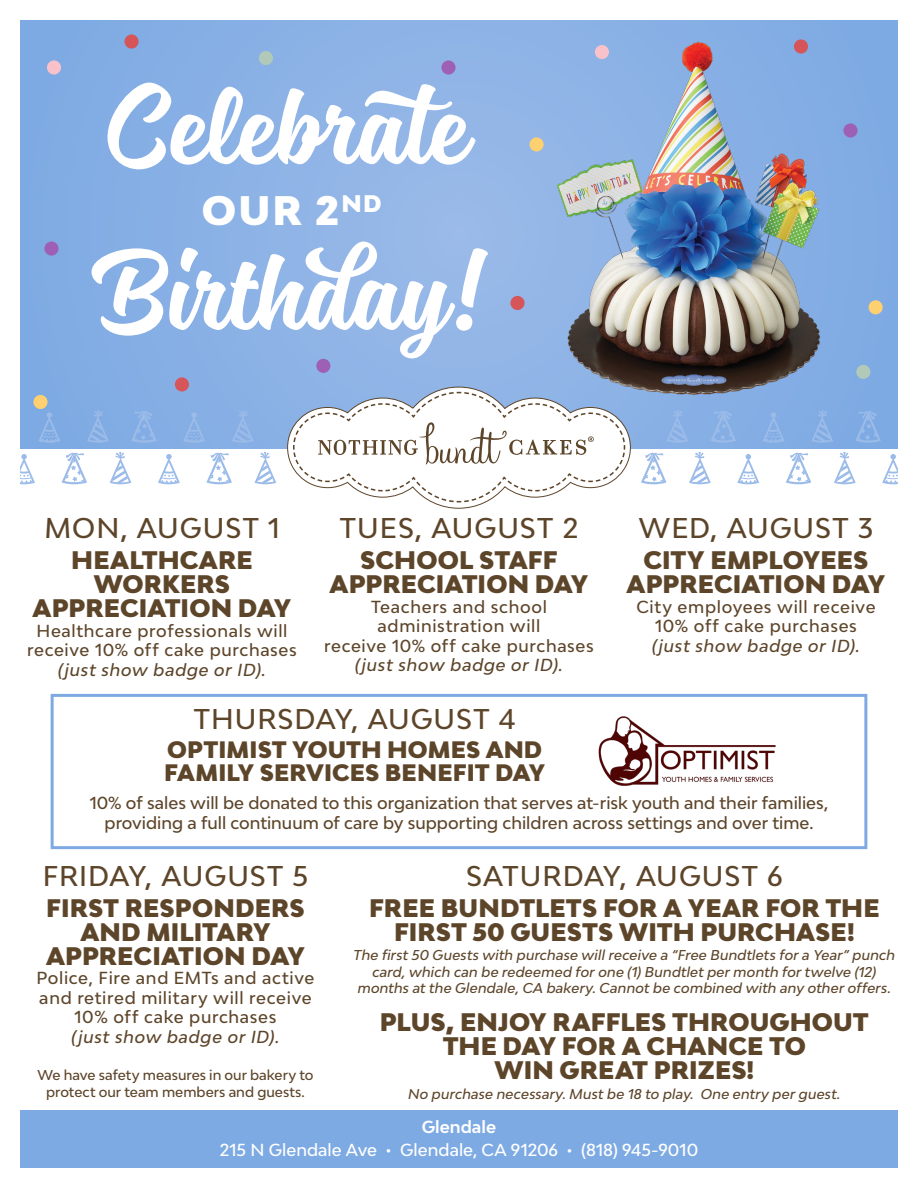
<style>
.page{position:relative;width:918px;height:1188px;background:#fff}
.page>*{position:absolute;margin:0;border:0;box-sizing:border-box;transform-origin:0 0}
.t1{font:700 138px "Magneton Nb C";color:#fff}
.t2{font:900 39px "Bw Modelica";color:#fff}
.t3{font:500 27px "Bw Modelica";letter-spacing:.04em;color:#5d452a}
.t4{font:900 24px/24px "Bw Modelica";color:#5d452a;text-align:center}
.t5{font:900 22.5px/22.5px "Bw Modelica";letter-spacing:.005em;color:#5d452a}
.t6{font:500 16.5px/19.5px "Bw Modelica";letter-spacing:.035em;color:#5d452a;text-align:center}
.t7{font:500 16.5px/19.5px "Bw Modelica";color:#5d452a;text-align:center}
.t8{font:500 16.5px "Bw Modelica";color:#fff}
.t9{font:700 16.5px "Bw Modelica";color:#fff}
.t10{font:italic 500 13.5px/16.5px "Bw Modelica";letter-spacing:.01em;color:#5d452a;text-align:center}
.t11{font:500 13.5px/16.5px "Bw Modelica";color:#5d452a;text-align:center}
.s1{font-family:"Magneton"}
.s2{font-style:italic}
</style>
<div class="page">
<div style="left:20px;top:20px;width:878px;height:428px;background:#8ab1e5"></div>
<div style="left:125px;top:34px;width:14px;height:15px;background:#d55559;border-radius:50%"></div>
<svg style="left:869px;top:300px;width:14px;height:14px"></svg>
<div style="left:441px;top:60px;width:15px;height:15px;background:#9e60b4;border-radius:50%"></div>
<div style="left:33px;top:395px;width:15px;height:14px;background:#ffd06f;border-radius:50%"></div>
<div style="left:44px;top:241px;width:14px;height:15px;background:#9e60b4;border-radius:50%"></div>
<div style="left:259px;top:51px;width:14px;height:14px;background:#b1c9b9;border-radius:50%"></div>
<div style="left:175px;top:377px;width:14px;height:15px;background:#d55559;border-radius:50%"></div>
<div style="left:47px;top:60px;width:14px;height:15px;background:#f9c2cb;border-radius:50%"></div>
<div style="left:316px;top:359px;width:14px;height:14px;background:#9e60b4;border-radius:50%"></div>
<img style="left:495px;top:24px;width:386px;height:387px">
<svg style="left:20px;top:454px;width:15px;height:30px"></svg>
<svg style="left:62px;top:452px;width:25px;height:32px"></svg>
<svg style="left:38px;top:412px;width:22px;height:31px"></svg>
<svg style="left:110px;top:452px;width:21px;height:32px"></svg>
<svg style="left:158px;top:454px;width:22px;height:30px"></svg>
<svg style="left:206px;top:452px;width:26px;height:32px"></svg>
<svg style="left:184px;top:413px;width:21px;height:29px"></svg>
<svg style="left:132px;top:411px;width:24px;height:31px"></svg>
<svg style="left:87px;top:411px;width:21px;height:32px"></svg>
<svg style="left:255px;top:452px;width:21px;height:32px"></svg>
<svg style="left:232px;top:410px;width:21px;height:32px"></svg>
<svg style="left:641px;top:452px;width:26px;height:32px"></svg>
<svg style="left:689px;top:452px;width:22px;height:32px"></svg>
<svg style="left:737px;top:454px;width:22px;height:30px"></svg>
<svg style="left:786px;top:452px;width:25px;height:32px"></svg>
<svg style="left:763px;top:413px;width:21px;height:29px"></svg>
<svg style="left:711px;top:410px;width:25px;height:32px"></svg>
<svg style="left:667px;top:410px;width:21px;height:32px"></svg>
<svg style="left:834px;top:452px;width:22px;height:32px"></svg>
<svg style="left:882px;top:454px;width:16px;height:30px"></svg>
<svg style="left:855px;top:410px;width:26px;height:33px"></svg>
<svg style="left:811px;top:410px;width:22px;height:33px"></svg>
<svg style="left:287px;top:387px;width:344px;height:121px"></svg>
<div style="left:20px;top:1111px;width:878px;height:57px;background:#7eaae3"></div>
<div style="left:51px;top:694px;width:816px;height:155px;border:3px solid #7eaae3"></div>
<img style="left:598px;top:716px;width:178px;height:70px">
<p class="t1" style="left:106px;top:55px;width:362px">Celebra<span class="s1">t</span>e</p>
<p class="t2" style="left:202px;top:186px;width:181px">OUR 2<sup>ND</sup></p>
<p class="t1" style="left:89px;top:221px;width:397px">Birth<span class="s1">d</span>ay!</p>
<p class="t3" style="left:44px;top:511px;width:237px">MON, AUGUST 1</p>
<p class="t4" style="left:33px;top:548px;width:260px">HEALTHCARE<br>WORKERS<br>APPRECIATION DAY</p>
<p class="t6" style="left:27px;top:620px;width:271px">Healthcare professionals will receive 10% off cake purchases <span class="s2">(just show badge or ID).</span></p>
<p class="t3" style="left:340px;top:511px;width:240px">TUES, AUGUST 2</p>
<p class="t4" style="left:330px;top:548px;width:260px">SCHOOL STAFF<br>APPRECIATION DAY</p>
<p class="t6" style="left:324px;top:596px;width:271px">Teachers and school administration will<br>receive 10% off cake purchases <span class="s2">(just show badge or ID).</span></p>
<p class="t3" style="left:194px;top:701px;width:323px">THURSDAY, AUGUST 4</p>
<p class="t5" style="left:164px;top:738px;width:383px">OPTIMIST YOUTH HOMES AND<br>FAMILY SERVICES BENEFIT DAY</p>
<p class="t3" style="left:639px;top:511px;width:236px">WED, AUGUST 3</p>
<p class="t4" style="left:627px;top:548px;width:260px">CITY EMPLOYEES<br>APPRECIATION DAY</p>
<p class="t6" style="left:636px;top:596px;width:241px">City employees will receive<br>10% off cake purchases <span class="s2">(just show badge or ID).</span></p>
<p class="t7" style="left:90px;top:793px;width:740px">10% of sales will be donated to this organization that serves at-risk youth and their families, providing a full continuum of care by supporting children across settings and over time.</p>
<p class="t3" style="left:43px;top:858px;width:267px">FRIDAY, AUGUST 5</p>
<p class="t4" style="left:46px;top:895px;width:260px">FIRST RESPONDERS<br>AND MILITARY<br>APPRECIATION DAY</p>
<p class="t6" style="left:37px;top:968px;width:279px">Police, Fire and EMTs and active and retired military will receive<br>10% off cake purchases<br><span class="s2">(just show badge or ID).</span></p>
<p class="t11" style="left:37px;top:1067px;width:278px">We have safety measures in our bakery to protect our team members and guests.</p>
<p class="t3" style="left:466px;top:858px;width:318px">SATURDAY, AUGUST 6</p>
<p class="t4" style="left:369px;top:895px;width:512px">FREE BUNDTLETS FOR A YEAR FOR THE<br>FIRST 50 GUESTS WITH PURCHASE!</p>
<p class="t10" style="left:354px;top:947px;width:543px">The first 50 Guests with purchase will receive a “Free Bundtlets for a Year” punch card, which can be redeemed for one (1) Bundtlet per month for twelve (12) months at the Glendale, CA bakery. Cannot be combined with any other offers.</p>
<p class="t4" style="left:380px;top:1009px;width:491px">PLUS, ENJOY RAFFLES THROUGHOUT<br>THE DAY FOR A CHANCE TO<br>WIN GREAT PRIZES!</p>
<p class="t10" style="left:408px;top:1085px;width:434px">No purchase necessary. Must be 18 to play. One entry per guest.</p>
<p class="t9" style="left:422px;top:1116px;width:76px">Glendale</p>
<p class="t8" style="left:220px;top:1139px;width:480px">215 N Glendale Ave • Glendale, CA 91206 • (818) 945-9010</p>
</div>
